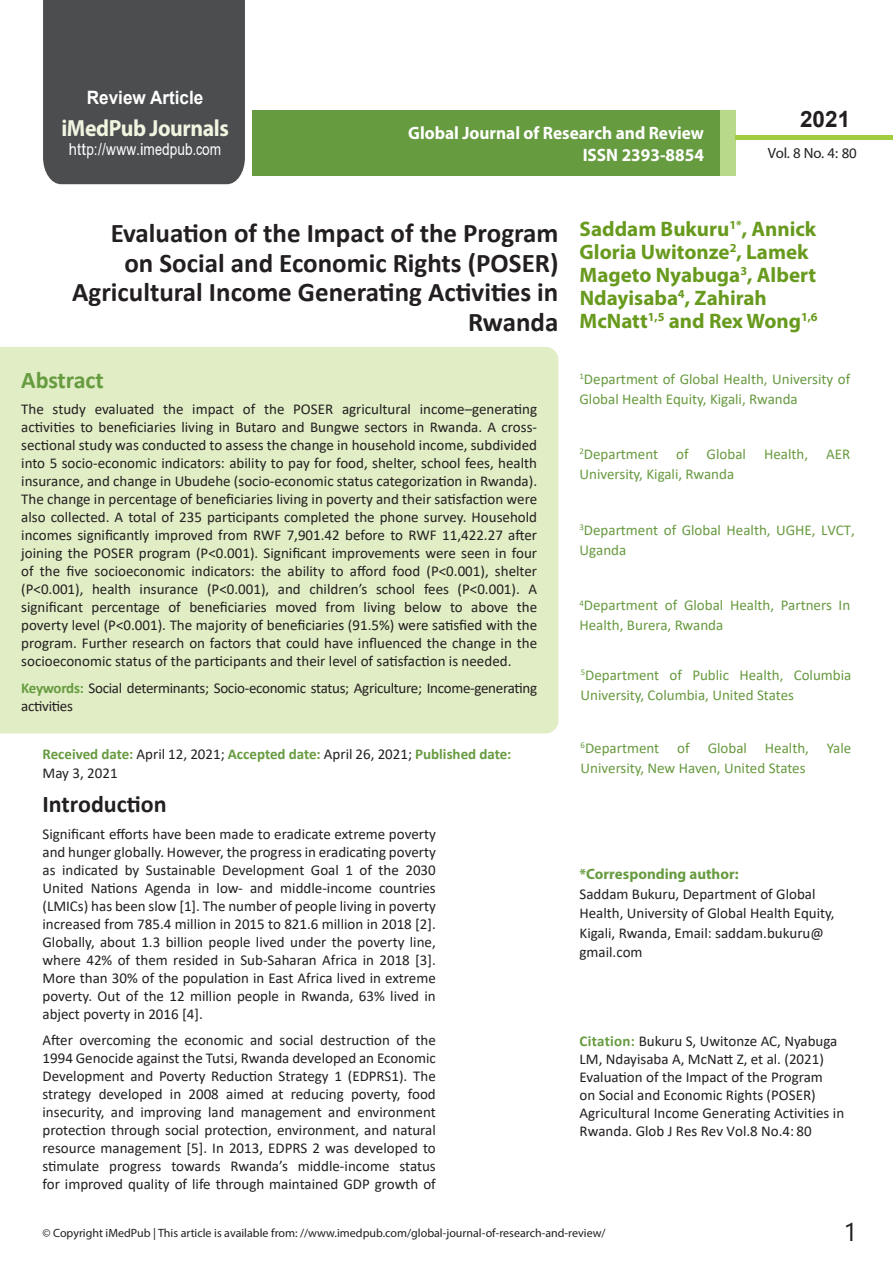
<style>
.page{position:relative;width:893px;height:1263px;background:#fff}
.page>*{position:absolute;margin:0;border:0;box-sizing:border-box;transform-origin:0 0}
.t1{font:700 27px/29.7px "Calibri";color:#231f20;text-align:right}
.t2{font:25.5px "Nirmala UI";color:#231f20}
.t3{font:700 24px "Calibri";color:#231f20}
.t4{font:700 24px "Calibri";letter-spacing:-.005em;color:#679b40}
.t5{font:700 23.4px "Myriad Pro";letter-spacing:-.02em;color:#eff6e0;scale:.93 1}
.t6{font:700 22.5px "Arial";color:#231f20}
.t7{font:700 21px/23.1px "Myriad Pro";color:#689a1e}
.t8{font:700 18.45px "Arial";color:#fff;scale:.93 1}
.t9{font:700 18px/21.6px "Myriad Pro";color:#fff;text-align:right;scale:.96 1}
.t10{font:16.5px "Arial";letter-spacing:.005em;color:#fff;scale:.89 1}
.t11{font:15px/18px "Calibri";color:#231f20;text-align:justify}
.t12{font:15px/20px "Calibri";color:#689a40}
.t13{font:15px/18px "Calibri";letter-spacing:-.02em;color:#231f20}
.t14{font:700 15px/18.8px "Calibri";color:#679b40}
.t15{font:700 15px "Myriad Pro";color:#679b40}
.t16{font:14.85px "Myriad Pro";color:#231f20}
.t17{font:12px "Myriad Pro";color:#221e1f}
.s1{font-family:"Calibri"}
.s2{font-family:"Calibri";font-size:15px}
.s3{font-weight:700;color:#679b40}
.s4{font-weight:400;color:#231f20}
</style>
<div class="page">
<div style="left:43px;top:0;width:202px;height:184px;background:#4c4d4f"></div>
<div style="left:252px;top:110px;width:469px;height:66px;background:#679b40"></div>
<div style="left:720px;top:110px;width:16px;height:66px;background:#b8d989"></div>
<div style="left:736px;top:135px;width:157px;height:5px;background:#a1cc3e"></div>
<div style="left:0;top:347px;width:558px;height:386px;background:#e0edc5"></div>
<p class="t8" style="left:87px;top:84px;width:127px">Review Article</p>
<h3 class="t5" style="left:61px;top:113px;width:181px">iMedPub Journals</h3>
<p class="t10" style="left:69px;top:138px;width:173px">http://www<span class="s1">.</span>imedpub<span class="s1">.</span>com</p>
<p class="t9" style="left:408px;top:122px;width:310px">Global Journal of Research and Review<br>ISSN 2393-8854</p>
<h3 class="t6" style="left:800px;top:104px;width:52px">2021</h3>
<p class="t16" style="left:768px;top:143px;width:90px">Vol. 8 No. 4: <span class="s2">80</span></p>
<h1 class="t1" style="left:72px;top:218px;width:488px">Evaluation of the Impact of the Program<br>on Social and Economic Rights (POSER)<br>Agricultural Income Generating Activities in<br>Rwanda</h1>
<h3 class="t4" style="left:21px;top:363px;width:84px">Abstract</h3>
<p class="t11" style="left:21px;top:400px;width:517px">The study evaluated the impact of the POSER agricultural income–generating activities to beneficiaries living in Butaro and Bungwe sectors in Rwanda. A cross&shy;sectional study was conducted to assess the change in household income, subdivided into 5 socio-economic indicators: ability to pay for food, shelter, school fees, health insurance, and change in Ubudehe (socio-economic status categorization in Rwanda).<br>The change in percentage of beneficiaries living in poverty and their satisfaction were also collected. A total of 235 participants completed the phone survey. Household incomes significantly improved from RWF 7,901.42 before to RWF 11,422.27 after joining the POSER program (P&lt;0.001). Significant improvements were seen in four of the five socioeconomic indicators: the ability to afford food (P&lt;0.001), shelter (P&lt;0.001), health insurance (P&lt;0.001), and children’s school fees (P&lt;0.001). A significant percentage of beneficiaries moved from living below to above the poverty level (P&lt;0.001). The majority of beneficiaries (91.5%) were satisfied with the program. Further research on factors that could have influenced the change in the socioeconomic status of the participants and their level of satisfaction is needed.</p>
<p class="t13" style="left:21px;top:678px;width:517px"><span class="s3">Keywords:</span> Social determinants; Socio-economic status; Agriculture; Income-generating activities</p>
<p class="t14" style="left:43px;top:745px;width:470px">Received date: <span class="s4">April 12, 2021;</span> Accepted date: <span class="s4">April 26, 2021;</span> Published date:<br><span class="s4">May 3, 2021</span></p>
<h3 class="t3" style="left:43px;top:787px;width:126px">Introduction</h3>
<p class="t11" style="left:43px;top:824px;width:395px">Significant efforts have been made to eradicate extreme poverty and hunger globally. However, the progress in eradicating poverty as indicated by Sustainable Development Goal 1 of the 2030<br>United Nations Agenda in low- and middle-income countries (LMICs) has been slow [1]. The number of people living in poverty increased from 785.4 million in 2015 to 821.6 million in 2018 [2].<br>Globally, about 1.3 billion people lived under the poverty line, where 42% of them resided in Sub-Saharan Africa in 2018 [3].<br>More than 30% of the population in East Africa lived in extreme poverty. Out of the 12 million people in Rwanda, 63% lived in abject poverty in 2016 [4].</p>
<p class="t11" style="left:43px;top:1031px;width:395px">After overcoming the economic and social destruction of the 1994 Genocide against the Tutsi, Rwanda developed an Economic Development and Poverty Reduction Strategy 1 (EDPRS1). The strategy developed in 2008 aimed at reducing poverty, food insecurity, and improving land management and environment protection through social protection, environment, and natural resource management [5]. In 2013, EDPRS 2 was developed to stimulate progress towards Rwanda’s middle-income status for improved quality of life through maintained GDP growth of</p>
<h3 class="t7" style="left:579px;top:217px;width:240px">Saddam Bukuru<sup>1*</sup>, Annick<br>Gloria Uwitonze<sup>2</sup>, Lamek<br>Mageto Nyabuga<sup>3</sup>, Albert<br>Ndayisaba<sup>4</sup>, Zahirah<br>McNatt<sup>1,5</sup> and Rex Wong<sup>1,6</sup></h3>
<p class="t12" style="left:579px;top:368px;width:272px"><sup>1</sup>Department of Global Health, University of<br>Global Health Equity, Kigali, Rwanda</p>
<p class="t12" style="left:579px;top:444px;width:272px"><sup>2</sup>Department of Global Health, AER<br>University, Kigali, Rwanda</p>
<p class="t12" style="left:579px;top:520px;width:277px"><sup>3</sup>Department of Global Health, UGHE, LVCT,<br>Uganda</p>
<p class="t12" style="left:579px;top:595px;width:272px"><sup>4</sup>Department of Global Health, Partners In<br>Health, Burera, Rwanda</p>
<p class="t12" style="left:581px;top:665px;width:272px"><sup>5</sup>Department of Public Health, Columbia<br>University, Columbia, United States</p>
<p class="t12" style="left:581px;top:737px;width:272px"><sup>6</sup>Department of Global Health, Yale<br>University, New Haven, United States</p>
<p class="t15" style="left:579px;top:865px;width:161px">*Corresponding author:</p>
<p class="t11" style="left:579px;top:884px;width:257px;line-height:19.5px;text-align:left">Saddam Bukuru, Department of Global Health, University of Global Health Equity, Kigali, Rwanda, Email: saddam.bukuru@ gmail.com</p>
<p class="t11" style="left:580px;top:1032px;width:266px;text-align:left"><span class="s3">Citation:</span> Bukuru S, Uwitonze AC, Nyabuga LM, Ndayisaba A, McNatt Z, et al. (2021)<br>Evaluation of the Impact of the Program<br>on Social and Economic Rights (POSER)<br>Agricultural Income Generating Activities in Rwanda. Glob J Res Rev Vol.8 No.4: 80</p>
<p class="t17" style="left:43px;top:1226px;width:565px">© Copyright iMedPub | This article is available from: //www.imedpub.com/global-journal-of-research-and-review/</p>
<h2 class="t2" style="left:844px;top:1211px;width:15px">1</h2>
</div>
